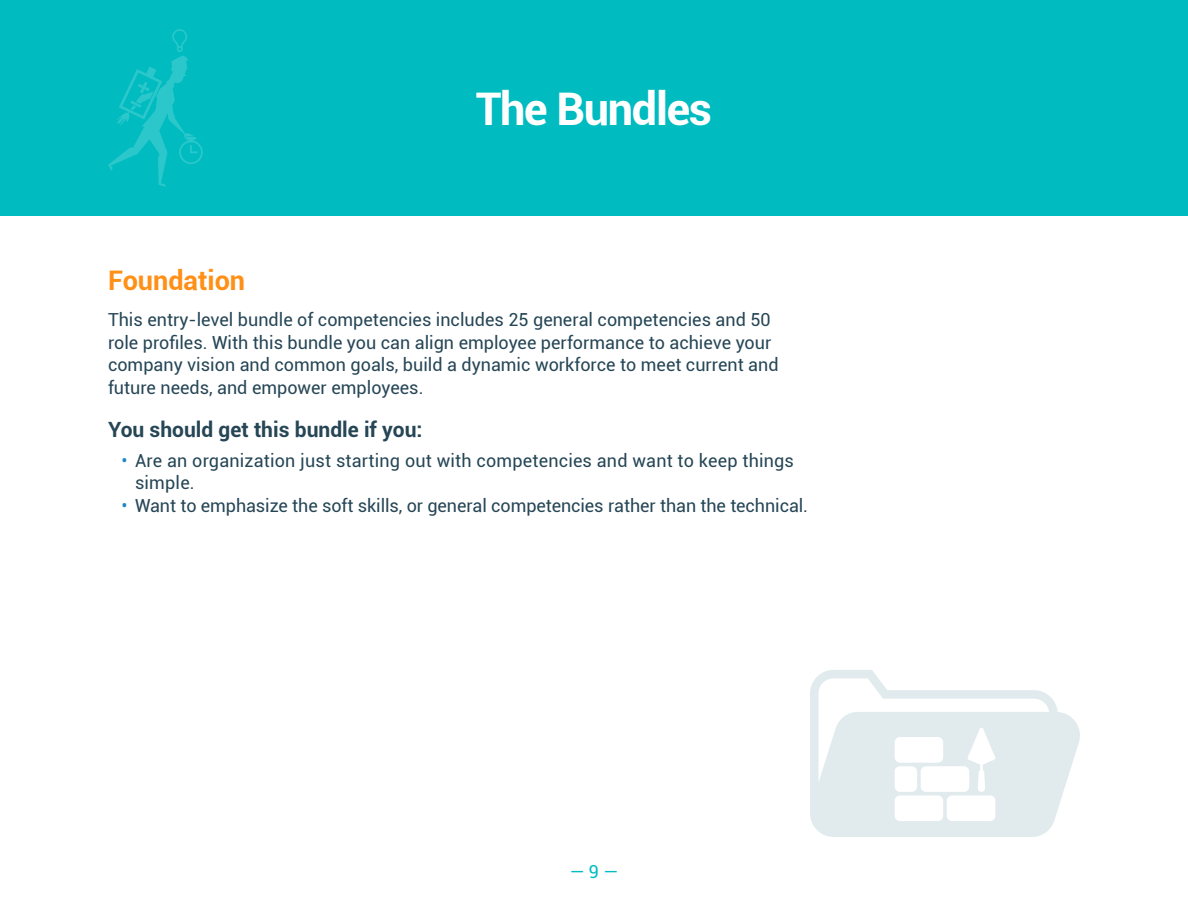
<style>
.page{position:relative;width:1188px;height:918px;background:#fff}
.page>*{position:absolute;margin:0;border:0;box-sizing:border-box;transform-origin:0 0}
.t1{font:700 45px "Roboto";letter-spacing:-.03em;color:#fff}
.t2{font:700 27px "Roboto";color:#ff9017}
.t3{font:700 21px "Roboto";color:#264656}
.t4{font:18px/22.5px "Roboto";color:#264656}
.t5{font:18px "Roboto";color:#00bcc1}
.s1{color:#2089c2}
</style>
<div class="page">
<div style="left:0;top:0;width:1188px;height:216px;background:#00bcc1"></div>
<svg style="left:108px;top:29px;width:95px;height:158px"></svg>
<svg style="left:810px;top:670px;width:270px;height:167px;fill:#e1ebee"></svg>
<h1 class="t1" style="left:476px;top:77px;width:238px">The Bundles</h1>
<h2 class="t2" style="left:108px;top:262px;width:139px">Foundation</h2>
<p class="t4" style="left:108px;top:308px;width:672px">This entry-level bundle of competencies includes 25 general competencies and 50 role profiles. With this bundle you can align employee performance to achieve your company vision and common goals, build a dynamic workforce to meet current and future needs, and empower employees.</p>
<p class="t3" style="left:108px;top:415px;width:316px">You should get this bundle if you:</p>
<p class="t4" style="left:135px;top:448px;width:661px;text-indent:-14px"><span class="s1">•</span> Are an organization just starting out with competencies and want to keep things simple.</p>
<p class="t4" style="left:122px;top:493px;width:688px"><span class="s1">•</span> Want to emphasize the soft skills, or general competencies rather than the technical.</p>
<p class="t5" style="left:570px;top:858px;width:50px">— 9 —</p>
</div>
